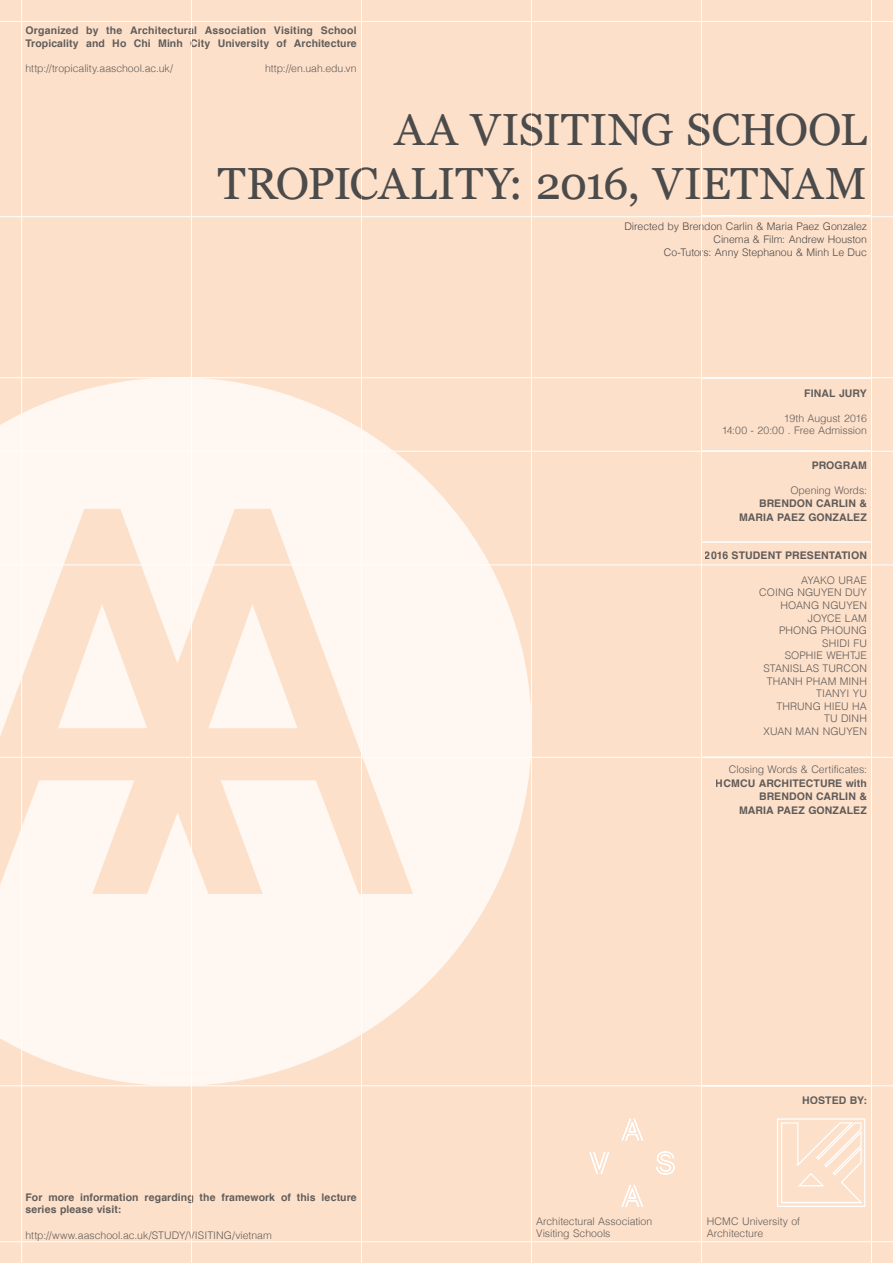
<style>
.page{position:relative;width:893px;height:1263px;background:#fde0ca}
.page>*{position:absolute;margin:0;border:0;box-sizing:border-box;transform-origin:0 0}
._1__Chapter_opener_h{font:45px "Georgia";letter-spacing:-.005em;color:#4b4b4b}
._1__Chapter_opener_h-2{font:300 10.5px/12.6px "Helvetica";letter-spacing:-.005em;color:#4b4b4b}
.t1{font:700 10.5px/12.6px "Helvetica";letter-spacing:.01em;color:#4b4b4b}
.t2{font:300 10.5px/12.6px "Helvetica";letter-spacing:.005em;color:#494849;text-align:right}
.t3{font:700 10.5px/13.5px "Helvetica";letter-spacing:.01em;color:#494849;text-align:right}
</style>
<div class="page">
<svg style="left:621px;top:1118px;width:22px;height:23px"></svg>
<svg style="left:621px;top:1184px;width:22px;height:23px"></svg>
<svg style="left:589px;top:1151px;width:20px;height:23px"></svg>
<svg style="left:656px;top:1151px;width:19px;height:24px"></svg>
<div style="left:777px;top:1118px;width:88px;height:89px;border:1px solid #fff"></div>
<svg style="left:781px;top:1122px;width:83px;height:82px"></svg>
<hr style="left:361px;top:0;width:1px;height:1263px;background:#fff">
<hr style="left:0;top:1085px;width:893px;height:1px;background:#fff">
<hr style="left:0;top:1241px;width:893px;height:1px;background:#fff">
<hr style="left:0;top:757px;width:893px;height:1px;background:#fff">
<hr style="left:0;top:451px;width:893px;height:1px;background:#fff">
<hr style="left:0;top:565px;width:893px;height:1px;background:#fff">
<hr style="left:0;top:377px;width:893px;height:1px;background:#fff">
<hr style="left:0;top:216px;width:893px;height:1px;background:#fff">
<hr style="left:0;top:21px;width:893px;height:1px;background:#fff">
<hr style="left:21px;top:0;width:1px;height:1263px;background:#fff">
<hr style="left:531px;top:0;width:1px;height:1263px;background:#fff">
<hr style="left:701px;top:0;width:1px;height:1263px;background:#fff">
<hr style="left:871px;top:0;width:1px;height:1263px;background:#fff">
<hr style="left:702px;top:377px;width:170px;height:2px;background:#fff">
<hr style="left:702px;top:215px;width:170px;height:1px;background:#fff">
<hr style="left:702px;top:450px;width:170px;height:2px;background:#fff">
<hr style="left:702px;top:756px;width:170px;height:2px;background:#fff">
<hr style="left:702px;top:541px;width:170px;height:2px;background:#fff">
<hr style="left:191px;top:0;width:1px;height:1263px;background:#fff">
<svg style="left:0;top:377px;width:531px;height:709px;fill:#fef7f2"></svg>
<p class="t1" style="left:26px;top:24px;width:333px">Organized by the Architectural Association Visiting School<br>Tropicality and Ho Chi Minh City University of Architecture</p>
<p class="_1__Chapter_opener_h-2" style="left:26px;top:61px;width:149px">http://tropicality.aaschool.ac.uk/</p>
<p class="_1__Chapter_opener_h-2" style="left:265px;top:61px;width:93px">http://en.uah.edu.vn</p>
<p class="_1__Chapter_opener_h" style="left:395px;top:96px;width:474px">AA VISITING SCHOOL</p>
<p class="_1__Chapter_opener_h" style="left:218px;top:150px;width:651px">TROPICALITY: 2016, VIETNAM</p>
<p class="_1__Chapter_opener_h-2" style="left:624px;top:220px;width:244px">Directed by Brendon Carlin &amp; Maria Paez Gonzalez</p>
<p class="_1__Chapter_opener_h-2" style="left:714px;top:232px;width:155px">Cinema &amp; Film: Andrew Houston</p>
<p class="_1__Chapter_opener_h-2" style="left:664px;top:245px;width:205px">Co-Tutors: Anny Stephanou &amp; Minh Le Duc</p>
<p class="t1" style="left:804px;top:387px;width:64px">FINAL JURY</p>
<p class="_1__Chapter_opener_h-2" style="left:721px;top:411px;width:147px;text-align:right">19th August 2016<br>14:00 - 20:00 . Free Admission</p>
<p class="t3" style="left:812px;top:458px;width:57px">PROGRAM</p>
<p class="t2" style="left:790px;top:483px;width:78px">Opening Words:</p>
<p class="t3" style="left:739px;top:497px;width:129px">BRENDON CARLIN &amp;<br>MARIA PAEZ GONZALEZ</p>
<p class="t3" style="left:705px;top:548px;width:164px">2016 STUDENT PRESENTATION</p>
<p class="t2" style="left:759px;top:573px;width:109px">AYAKO URAE<br>COING NGUYEN DUY<br>HOANG NGUYEN<br>JOYCE LAM<br>PHONG PHOUNG<br>SHIDI FU<br>SOPHIE WEHTJE<br>STANISLAS TURCON<br>THANH PHAM MINH<br>TIANYI YU<br>THRUNG HIEU HA<br>TU DINH<br>XUAN MAN NGUYEN</p>
<p class="t2" style="left:729px;top:762px;width:140px">Closing Words &amp; Certificates:</p>
<p class="t3" style="left:716px;top:776px;width:153px">HCMCU ARCHITECTURE with<br>BRENDON CARLIN &amp;<br>MARIA PAEZ GONZALEZ</p>
<p class="t1" style="left:26px;top:1191px;width:333px">For more information regarding the framework of this lecture series please visit:</p>
<p class="_1__Chapter_opener_h-2" style="left:26px;top:1228px;width:248px">http://www.aaschool.ac.uk/STUDY/VISITING/vietnam</p>
<p class="t1" style="left:802px;top:1094px;width:66px">HOSTED BY:</p>
<p class="_1__Chapter_opener_h-2" style="left:536px;top:1214px;width:118px">Architectural Association<br>Visiting Schools</p>
<p class="_1__Chapter_opener_h-2" style="left:707px;top:1214px;width:95px">HCMC University of<br>Architecture</p>
</div>
